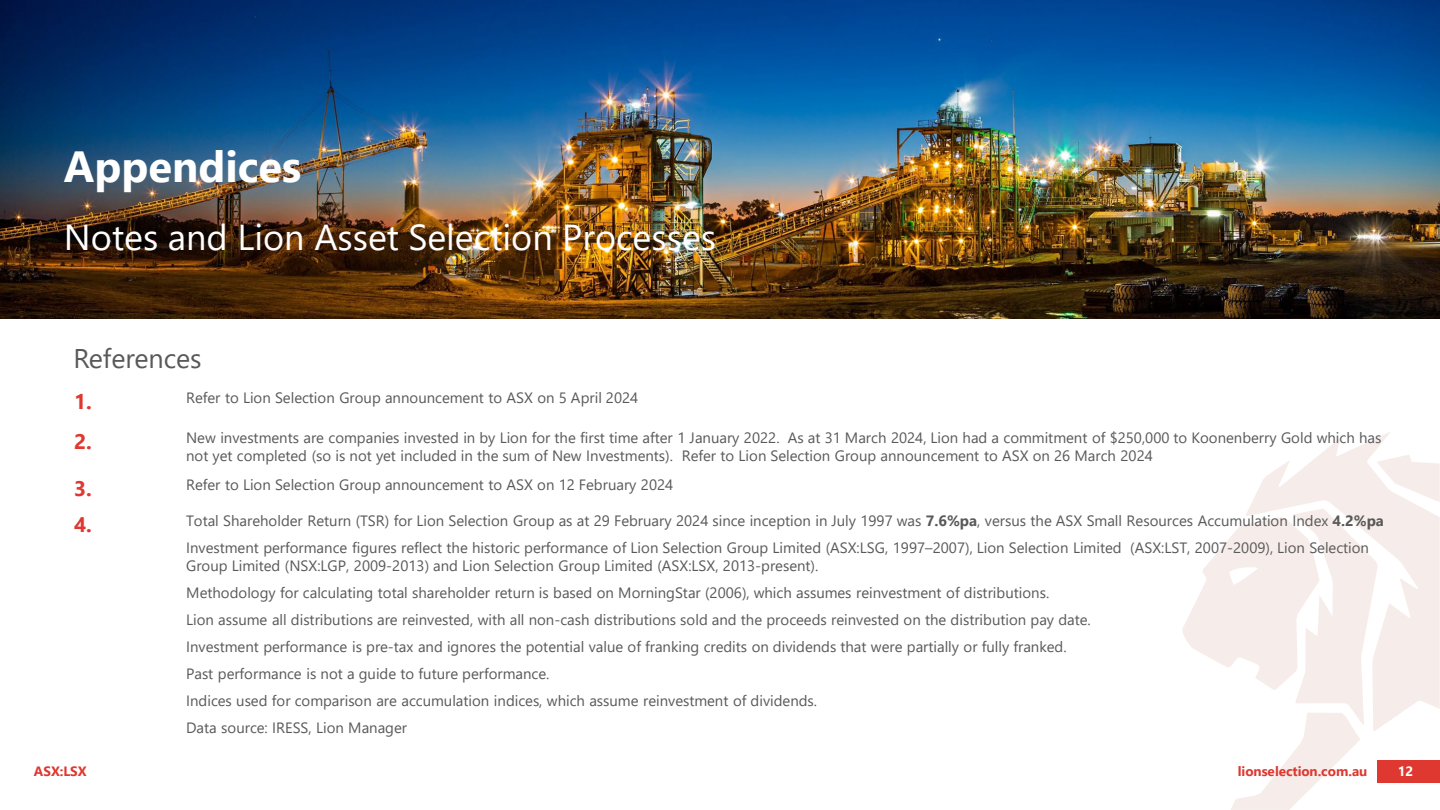
<style>
.page{position:relative;width:1440px;height:810px;background:#fff}
.page>*{position:absolute;margin:0;border:0;box-sizing:border-box;transform-origin:0 0}
.t1{font:700 43.5px "Segoe UI";color:#fff}
.t2{font:36px "Segoe UI";color:#fff}
.t3{font:27px "Segoe UI";letter-spacing:-.005em;color:#595959}
.t4{font:700 21px "Segoe UI";color:#de3830}
.t5{font:15px/18px "Segoe UI";color:#595959}
.t6{font:700 13.5px "Segoe UI";color:#de3830}
.t7{font:700 13.5px "Segoe UI";color:#fff}
.s1{font-weight:700}
</style>
<div class="page">
<svg style="left:1182px;top:524px;width:196px;height:286px"></svg>
<svg style="left:1246px;top:432px;width:194px;height:299px;fill:#f6ece9"></svg>
<svg style="left:1377px;top:455px;width:63px;height:47px"></svg>
<img style="left:0;top:0;width:1440px;height:318px">
<div style="left:1378px;top:760px;width:62px;height:22px;background:#de3830"></div>
<h2 class="t1" style="left:64px;top:125px;width:239px">Appendices</h2>
<h2 class="t2" style="left:64px;top:203px;width:654px">Notes and Lion Asset Selection Processes</h2>
<p class="t3" style="left:73px;top:332px;width:130px">References</p>
<p class="t4" style="left:74px;top:382px;width:19px">1.</p>
<p class="t5" style="left:186px;top:388px;width:454px">Refer to Lion Selection Group announcement to ASX on 5 April 2024</p>
<p class="t4" style="left:74px;top:422px;width:19px">2.</p>
<p class="t5" style="left:186px;top:427px;width:1197px">New investments are companies invested in by Lion for the first time after 1 January 2022. As at 31 March 2024, Lion had a commitment of $250,000 to Koonenberry Gold which has not yet completed (so is not yet included in the sum of New Investments). Refer to Lion Selection Group announcement to ASX on 26 March 2024</p>
<p class="t4" style="left:74px;top:468px;width:19px">3.</p>
<p class="t5" style="left:186px;top:474px;width:489px">Refer to Lion Selection Group announcement to ASX on 12 February 2024</p>
<p class="t4" style="left:74px;top:504px;width:19px">4.</p>
<p class="t5" style="left:186px;top:510px;width:1199px">Total Shareholder Return (TSR) for Lion Selection Group as at 29 February 2024 since inception in July 1997 was <span class="s1">7.6%pa</span>, versus the ASX Small Resources Accumulation Index <span class="s1">4.2%pa</span></p>
<p class="t5" style="left:186px;top:537px;width:1184px">Investment performance figures reflect the historic performance of Lion Selection Group Limited (ASX:LSG, 1997–2007), Lion Selection Limited (ASX:LST, 2007-2009), Lion Selection<br>Group Limited (NSX:LGP, 2009-2013) and Lion Selection Group Limited (ASX:LSX, 2013-present).</p>
<p class="t5" style="left:186px;top:582px;width:865px">Methodology for calculating total shareholder return is based on MorningStar (2006), which assumes reinvestment of distributions.</p>
<p class="t5" style="left:186px;top:609px;width:906px">Lion assume all distributions are reinvested, with all non-cash distributions sold and the proceeds reinvested on the distribution pay date.</p>
<p class="t5" style="left:186px;top:636px;width:882px">Investment performance is pre-tax and ignores the potential value of franking credits on dividends that were partially or fully franked.</p>
<p class="t5" style="left:186px;top:663px;width:365px">Past performance is not a guide to future performance.</p>
<p class="t5" style="left:186px;top:690px;width:633px">Indices used for comparison are accumulation indices, which assume reinvestment of dividends.</p>
<p class="t5" style="left:186px;top:717px;width:222px">Data source: IRESS, Lion Manager</p>
<p class="t6" style="left:34px;top:758px;width:54px">ASX:LSX</p>
<p class="t6" style="left:1238px;top:758px;width:131px">lionselection.com.au</p>
<p class="t7" style="left:1398px;top:758px;width:17px">12</p>
</div>
